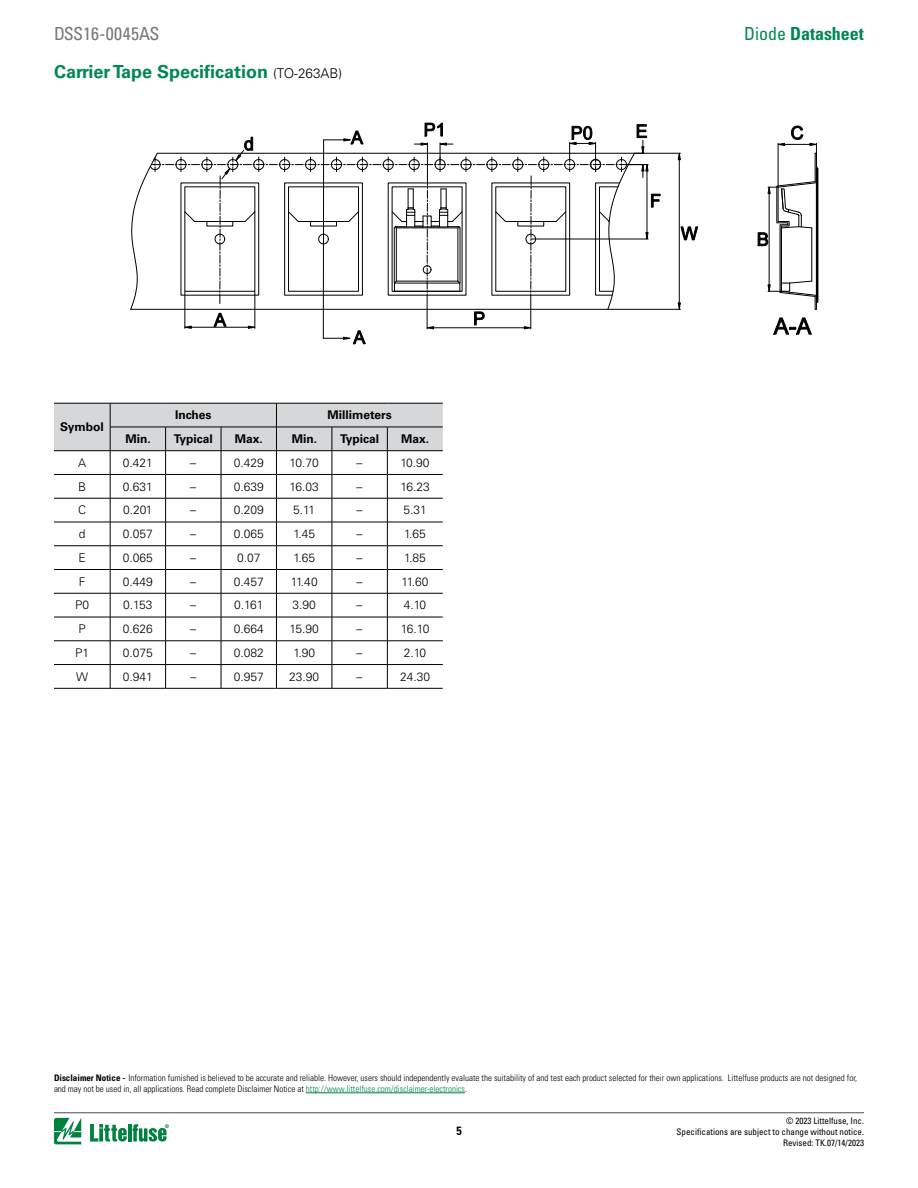
<style>
.page{position:relative;width:918px;height:1188px;background:#fff}
.page>*{position:absolute;margin:0;border:0;box-sizing:border-box;transform-origin:0 0}
.t1{font:700 18px/37.8px "Univers LT Std";color:#008752}
.t2{font:700 condensed 18px "Univers LT Std";color:#008752}
.t3{font:300 12px "Univers LT Std";color:#000}
.t4{font:700 12px "Univers LT Std";color:#000}
.t5{font:700 condensed 12px "Univers LT Std";color:#000}
.t6{font:300 condensed 9px/10.8px "Univers LT Std";color:#000}
.t7{font:condensed 9px/10.6px "Univers LT Std";color:#000;text-align:right}
.t8{font:8.1px "Arial";color:#000}
.s1{font-weight:400;font-stretch:condensed;color:#77787b}
.s2{font-weight:300;font-size:13.5px;color:#000}
.s3{font-weight:400}
.s4{font-weight:700}
.s5{color:#00823f}
</style>
<div class="page">
<svg style="left:54px;top:1118px;width:27px;height:26px"></svg>
<hr style="left:128px;top:1124px;width:3px;height:18px;background:#00823f">
<svg style="left:133px;top:1124px;width:36px;height:18px"></svg>
<svg style="left:90px;top:1124px;width:37px;height:18px"></svg>
<hr style="left:54px;top:1112px;width:810px;height:1px;background:#4d4d4f">
<hr style="left:306px;top:1093px;width:159px;height:1px;background:#00823f">
<hr style="left:54px;top:688px;width:56px;height:1px;background:#000">
<svg style="left:54px;top:403px;width:389px;height:285px"></svg>
<hr style="left:166px;top:450px;width:55px;height:1px;background:#000">
<hr style="left:276px;top:450px;width:56px;height:1px;background:#000">
<hr style="left:332px;top:450px;width:55px;height:1px;background:#000">
<hr style="left:387px;top:450px;width:56px;height:1px;background:#000">
<hr style="left:166px;top:522px;width:55px;height:1px;background:#000">
<hr style="left:332px;top:522px;width:55px;height:1px;background:#000">
<hr style="left:166px;top:617px;width:55px;height:1px;background:#000">
<hr style="left:332px;top:617px;width:55px;height:1px;background:#000">
<hr style="left:166px;top:688px;width:55px;height:1px;background:#000">
<hr style="left:332px;top:688px;width:55px;height:1px;background:#000">
<hr style="left:110px;top:450px;width:56px;height:1px;background:#000">
<hr style="left:221px;top:450px;width:55px;height:1px;background:#000">
<hr style="left:276px;top:641px;width:56px;height:1px;background:#000">
<hr style="left:387px;top:641px;width:56px;height:1px;background:#000">
<hr style="left:276px;top:664px;width:56px;height:1px;background:#000">
<hr style="left:387px;top:664px;width:56px;height:1px;background:#000">
<hr style="left:276px;top:688px;width:56px;height:1px;background:#000">
<hr style="left:387px;top:688px;width:56px;height:1px;background:#000">
<hr style="left:110px;top:641px;width:56px;height:1px;background:#000">
<hr style="left:221px;top:641px;width:55px;height:1px;background:#000">
<hr style="left:110px;top:664px;width:56px;height:1px;background:#000">
<hr style="left:221px;top:664px;width:55px;height:1px;background:#000">
<hr style="left:110px;top:688px;width:56px;height:1px;background:#000">
<hr style="left:221px;top:688px;width:55px;height:1px;background:#000">
<div style="left:816px;top:168px;width:2px;height:135px;border:1px solid #000"></div>
<div style="left:816px;top:168px;width:2px;height:134px;border:1px solid #000"></div>
<hr style="left:778px;top:143px;width:1px;height:44px;background:#000">
<hr style="left:816px;top:143px;width:1px;height:39px;background:#000">
<svg style="left:777px;top:125px;width:40px;height:21px"></svg>
<hr style="left:635px;top:153px;width:45px;height:1px;background:#000">
<hr style="left:608px;top:309px;width:72px;height:1px;background:#000">
<hr style="left:679px;top:160px;width:1px;height:143px;background:#000">
<svg style="left:677px;top:153px;width:4px;height:7px"></svg>
<svg style="left:677px;top:302px;width:4px;height:8px"></svg>
<svg style="left:680px;top:226px;width:18px;height:15px"></svg>
<svg style="left:757px;top:153px;width:60px;height:157px"></svg>
<svg style="left:773px;top:317px;width:39px;height:18px"></svg>
<svg style="left:130px;top:122px;width:531px;height:223px"></svg>
<h1 class="t1" style="left:54px;top:15px;width:290px"><span class="s1">DSS16-0045AS<br></span>Carrier Tape Specification <span class="s2">(TO-263AB)</span></h1>
<h2 class="t4" style="left:60px;top:420px;width:45px">Symbol</h2>
<h2 class="t4" style="left:175px;top:408px;width:38px">Inches</h2>
<h2 class="t4" style="left:328px;top:408px;width:66px">Millimeters</h2>
<p class="t8" style="left:390px;top:412px;width:7px">A</p>
<h2 class="t4" style="left:125px;top:432px;width:27px">Min.</h2>
<h2 class="t4" style="left:174px;top:432px;width:40px">Typical</h2>
<h2 class="t4" style="left:235px;top:432px;width:30px">Max.</h2>
<h2 class="t4" style="left:292px;top:432px;width:27px">Min.</h2>
<h2 class="t4" style="left:340px;top:432px;width:40px">Typical</h2>
<h2 class="t4" style="left:401px;top:432px;width:30px">Max.</h2>
<h2 class="t3" style="left:78px;top:455px;width:10px">A</h2>
<h2 class="t3" style="left:123px;top:455px;width:32px">0.421</h2>
<h2 class="t3" style="left:190px;top:455px;width:7px">–</h2>
<h2 class="t3" style="left:234px;top:455px;width:32px">0.429</h2>
<h2 class="t3" style="left:290px;top:455px;width:31px">10.70</h2>
<h2 class="t3" style="left:357px;top:455px;width:7px">–</h2>
<h2 class="t3" style="left:401px;top:455px;width:31px">10.90</h2>
<h2 class="t3" style="left:78px;top:479px;width:10px">B</h2>
<h2 class="t3" style="left:123px;top:479px;width:32px">0.631</h2>
<h2 class="t3" style="left:190px;top:479px;width:7px">–</h2>
<h2 class="t3" style="left:234px;top:479px;width:32px">0.639</h2>
<h2 class="t3" style="left:289px;top:479px;width:31px">16.03</h2>
<h2 class="t3" style="left:357px;top:479px;width:7px">–</h2>
<h2 class="t3" style="left:400px;top:479px;width:31px">16.23</h2>
<h2 class="t3" style="left:78px;top:503px;width:10px">C</h2>
<h2 class="t3" style="left:123px;top:503px;width:31px">0.201</h2>
<h2 class="t3" style="left:190px;top:503px;width:7px">–</h2>
<h2 class="t3" style="left:234px;top:503px;width:32px">0.209</h2>
<h2 class="t3" style="left:293px;top:503px;width:23px">5.11</h2>
<h2 class="t3" style="left:357px;top:503px;width:7px">–</h2>
<h2 class="t3" style="left:403px;top:503px;width:25px">5.31</h2>
<h2 class="t3" style="left:79px;top:527px;width:8px">d</h2>
<h2 class="t3" style="left:123px;top:527px;width:32px">0.057</h2>
<h2 class="t3" style="left:190px;top:527px;width:7px">–</h2>
<h2 class="t3" style="left:234px;top:527px;width:32px">0.065</h2>
<h2 class="t3" style="left:293px;top:527px;width:23px">1.45</h2>
<h2 class="t3" style="left:357px;top:527px;width:7px">–</h2>
<h2 class="t3" style="left:404px;top:527px;width:23px">1.65</h2>
<h2 class="t3" style="left:78px;top:550px;width:9px">E</h2>
<h2 class="t3" style="left:123px;top:550px;width:32px">0.065</h2>
<h2 class="t3" style="left:190px;top:550px;width:7px">–</h2>
<h2 class="t3" style="left:237px;top:550px;width:25px">0.07</h2>
<h2 class="t3" style="left:293px;top:550px;width:23px">1.65</h2>
<h2 class="t3" style="left:357px;top:550px;width:7px">–</h2>
<h2 class="t3" style="left:404px;top:550px;width:23px">1.85</h2>
<h2 class="t3" style="left:79px;top:574px;width:8px">F</h2>
<h2 class="t3" style="left:123px;top:574px;width:32px">0.449</h2>
<h2 class="t3" style="left:190px;top:574px;width:7px">–</h2>
<h2 class="t3" style="left:234px;top:574px;width:32px">0.457</h2>
<h2 class="t3" style="left:291px;top:574px;width:28px">11.40</h2>
<h2 class="t3" style="left:357px;top:574px;width:7px">–</h2>
<h2 class="t3" style="left:402px;top:574px;width:28px">11.60</h2>
<h2 class="t3" style="left:75px;top:598px;width:16px">P0</h2>
<h2 class="t3" style="left:123px;top:598px;width:31px">0.153</h2>
<h2 class="t3" style="left:190px;top:598px;width:7px">–</h2>
<h2 class="t3" style="left:234px;top:598px;width:31px">0.161</h2>
<h2 class="t3" style="left:293px;top:598px;width:25px">3.90</h2>
<h2 class="t3" style="left:357px;top:598px;width:7px">–</h2>
<h2 class="t3" style="left:404px;top:598px;width:24px">4.10</h2>
<h2 class="t3" style="left:78px;top:622px;width:9px">P</h2>
<h2 class="t3" style="left:123px;top:622px;width:32px">0.626</h2>
<h2 class="t3" style="left:190px;top:622px;width:7px">–</h2>
<h2 class="t3" style="left:234px;top:622px;width:32px">0.664</h2>
<h2 class="t3" style="left:289px;top:622px;width:31px">15.90</h2>
<h2 class="t3" style="left:357px;top:622px;width:7px">–</h2>
<h2 class="t3" style="left:401px;top:622px;width:30px">16.10</h2>
<h2 class="t3" style="left:75px;top:646px;width:16px">P1</h2>
<h2 class="t3" style="left:123px;top:646px;width:32px">0.075</h2>
<h2 class="t3" style="left:190px;top:646px;width:7px">–</h2>
<h2 class="t3" style="left:234px;top:646px;width:32px">0.082</h2>
<h2 class="t3" style="left:293px;top:646px;width:23px">1.90</h2>
<h2 class="t3" style="left:357px;top:646px;width:7px">–</h2>
<h2 class="t3" style="left:404px;top:646px;width:24px">2.10</h2>
<h2 class="t3" style="left:76px;top:669px;width:13px">W</h2>
<h2 class="t3" style="left:123px;top:669px;width:32px">0.941</h2>
<h2 class="t3" style="left:190px;top:669px;width:7px">–</h2>
<h2 class="t3" style="left:234px;top:669px;width:32px">0.957</h2>
<h2 class="t3" style="left:289px;top:669px;width:32px">23.90</h2>
<h2 class="t3" style="left:357px;top:669px;width:7px">–</h2>
<h2 class="t3" style="left:400px;top:669px;width:32px">24.30</h2>
<h1 class="t2" style="left:744px;top:23px;width:121px"><span class="s3">Diode</span> Datasheet</h1>
<p class="t6" style="left:54px;top:1073px;width:805px"><span class="s4">Disclaimer Notice -</span> Information furnished is believed to be accurate and reliable. However, users should independently evaluate the suitability of and test each product selected for their own applications. Littelfuse products are not designed for, and may not be used in, all applications. Read complete Disclaimer Notice at <span class="s5">http://www.littelfuse.com/disclaimer-electronics</span>.</p>
<h2 class="t5" style="left:456px;top:1124px;width:7px">5</h2>
<p class="t7" style="left:677px;top:1116px;width:189px">© 2023 Littelfuse, Inc.<br>Specifications are subject to change without notice.<br>Revised: TK.07/14/2023</p>
</div>
